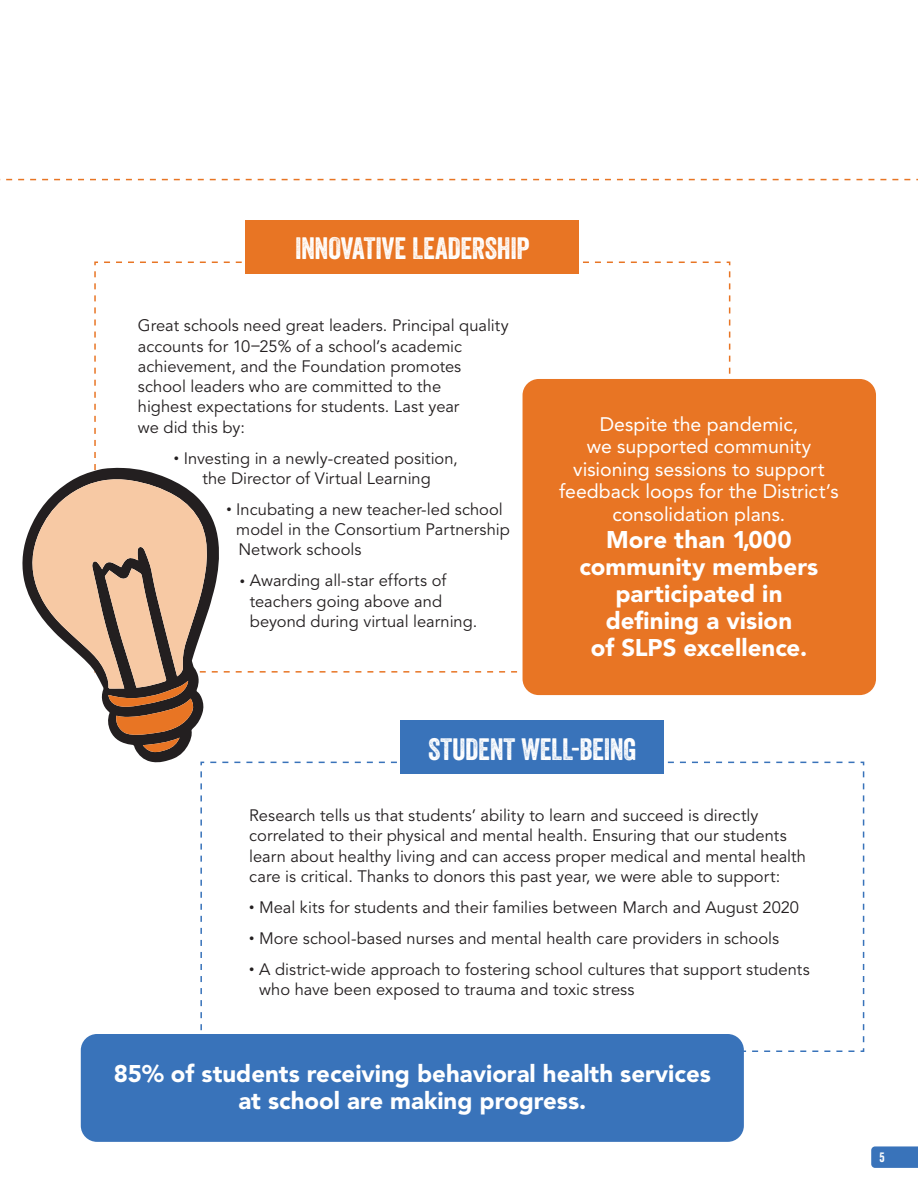
<style>
.page{position:relative;width:918px;height:1188px;background:#fff}
.page>*{position:absolute;margin:0;border:0;box-sizing:border-box;transform-origin:0 0}
.t1{font:30px "Veneer";letter-spacing:-.01em;color:#fff}
.t2{font:900 24px/27px "Avenir";color:#fff;text-align:center}
.BODY_TYPE{font:19.5px/22.5px "Avenir";color:#fff;text-align:center}
.body_-regular{font:16.5px/20.2px "Avenir";color:#231f20}
.body_-regular-2{font:13.2px "Veneer";color:#fff}
.s1{font-size:10.5px}
</style>
<div class="page">
<div style="left:245px;top:220px;width:334px;height:54px;background:#e87524"></div>
<div style="left:523px;top:379px;width:353px;height:316px;background:#e87524;border-radius:16px"></div>
<svg style="left:22px;top:528px;width:161px;height:235px"></svg>
<svg style="left:30px;top:262px;width:700px;height:490px"></svg>
<svg style="left:200px;top:761px;width:665px;height:291px"></svg>
<div style="left:400px;top:720px;width:264px;height:54px;background:#3973ba"></div>
<div style="left:81px;top:1034px;width:663px;height:108px;background:#3973ba;border-radius:16px"></div>
<svg style="left:0;top:178px;width:918px;height:3px"></svg>
<svg style="left:871px;top:1146px;width:47px;height:22px"></svg>
<p class="t1" style="left:295px;top:230px;width:236px">INNOVATIVE LEADERSHIP</p>
<p class="body_-regular" style="left:138px;top:316px;width:372px">Great schools need great leaders. Principal quality accounts for 10–25% of a school’s academic achievement, and the Foundation promotes school leaders who are committed to the<br>highest expectations for students. Last year<br>we did this by:</p>
<p class="body_-regular" style="left:174px;top:448px;width:285px;text-align:center"><span class="s1">•</span> Investing in a newly-created position, the Director of Virtual Learning</p>
<p class="body_-regular" style="left:236px;top:500px;width:275px;text-indent:-10px"><span class="s1">•</span> Incubating a new teacher-led school model in the Consortium Partnership<br>Network schools</p>
<p class="body_-regular" style="left:250px;top:571px;width:229px;text-indent:-10px"><span class="s1">•</span> Awarding all-star efforts of teachers going above and beyond during virtual learning.</p>
<p class="BODY_TYPE" style="left:559px;top:413px;width:281px">Despite the pandemic,<br>we supported community visioning sessions to support feedback loops for the District’s consolidation plans.</p>
<p class="t2" style="left:579px;top:526px;width:240px">More than 1,000 community members participated in defining a vision<br>of SLPS excellence.</p>
<p class="t1" style="left:428px;top:731px;width:210px">STUDENT WELL-BEING</p>
<p class="body_-regular" style="left:249px;top:806px;width:558px">Research tells us that students’ ability to learn and succeed is directly correlated to their physical and mental health. Ensuring that our students learn about healthy living and can access proper medical and mental health care is critical. Thanks to donors this past year, we were able to support:</p>
<p class="body_-regular" style="left:249px;top:898px;width:551px"><span class="s1">•</span> Meal kits for students and their families between March and August 2020</p>
<p class="body_-regular" style="left:249px;top:929px;width:531px"><span class="s1">•</span> More school-based nurses and mental health care providers in schools</p>
<p class="body_-regular" style="left:259px;top:960px;width:552px;text-indent:-10px"><span class="s1">•</span> A district-wide approach to fostering school cultures that support students who have been exposed to trauma and toxic stress</p>
<p class="t2" style="left:114px;top:1060px;width:599px">85% of students receiving behavioral health services at school are making progress.</p>
<p class="body_-regular-2" style="left:880px;top:1149px;width:7px">5</p>
</div>
